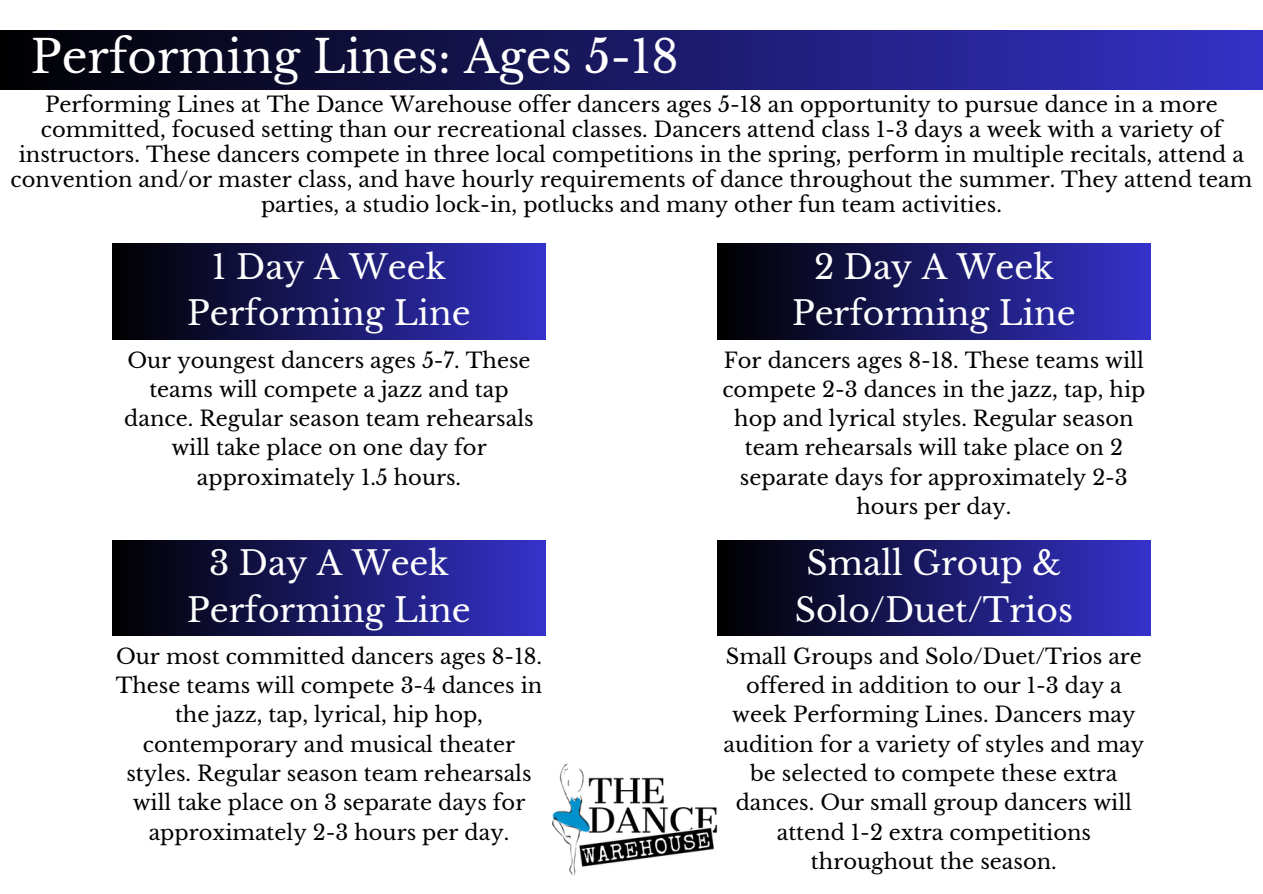
<style>
.page{position:relative;width:1263px;height:894px;background:#fff}
.page>*{position:absolute;margin:0;border:0;box-sizing:border-box;transform-origin:0 0}
.t1{font:45px "Libre Baskerville";color:#fff}
.t2{font:33px/46.2px "Libre Baskerville";color:#fff;text-align:center}
.t3{font:21px/29.2px "Libre Baskerville";color:#000;text-align:center}
</style>
<div class="page">
<div style="left:0;top:30px;width:1263px;height:59px;background:linear-gradient(to right,#000002,#3331c7)"></div>
<div style="left:112px;top:244px;width:434px;height:95px;background:linear-gradient(to right,#000,#3532cb)"></div>
<div style="left:717px;top:244px;width:434px;height:95px;background:linear-gradient(to right,#000,#3532cb)"></div>
<div style="left:112px;top:540px;width:434px;height:95px;background:linear-gradient(to right,#000,#3532cb)"></div>
<div style="left:717px;top:540px;width:434px;height:95px;background:linear-gradient(to right,#000,#3532cb)"></div>
<img style="left:552px;top:763px;width:166px;height:113px">
<p class="t1" style="left:31px;top:29px;width:649px">Performing Lines: Ages 5-18</p>
<p class="t3" style="left:11px;top:93px;width:1243px;line-height:24.8px">Performing Lines at The Dance Warehouse offer dancers ages 5-18 an opportunity to pursue dance in a more committed, focused setting than our recreational classes. Dancers attend class 1-3 days a week with a variety of instructors. These dancers compete in three local competitions in the spring, perform in multiple recitals, attend a convention and/or master class, and have hourly requirements of dance throughout the summer. They attend team parties, a studio lock-in, potlucks and many other fun team activities.</p>
<h1 class="t2" style="left:187px;top:244px;width:285px">1 Day A Week<br>Performing Line</h1>
<p class="t3" style="left:124px;top:345px;width:411px">Our youngest dancers ages 5-7. These teams will compete a jazz and tap dance. Regular season team rehearsals will take place on one day for approximately 1.5 hours.</p>
<h2 class="t2" style="left:187px;top:540px;width:285px">3 Day A Week<br>Performing Line</h2>
<p class="t3" style="left:116px;top:641px;width:428px">Our most committed dancers ages 8-18.<br>These teams will compete 3-4 dances in the jazz, tap, lyrical, hip hop, contemporary and musical theater styles. Regular season team rehearsals will take place on 3 separate days for approximately 2-3 hours per day.</p>
<h2 class="t2" style="left:792px;top:244px;width:285px">2 Day A Week<br>Performing Line</h2>
<p class="t3" style="left:722px;top:345px;width:425px">For dancers ages 8-18. These teams will compete 2-3 dances in the jazz, tap, hip hop and lyrical styles. Regular season team rehearsals will take place on 2 separate days for approximately 2-3 hours per day.</p>
<h2 class="t2" style="left:795px;top:540px;width:280px">Small Group &amp;<br>Solo/Duet/Trios</h2>
<p class="t3" style="left:723px;top:641px;width:422px">Small Groups and Solo/Duet/Trios are offered in addition to our 1-3 day a week Performing Lines. Dancers may audition for a variety of styles and may be selected to compete these extra dances. Our small group dancers will attend 1-2 extra competitions throughout the season.</p>
</div>
